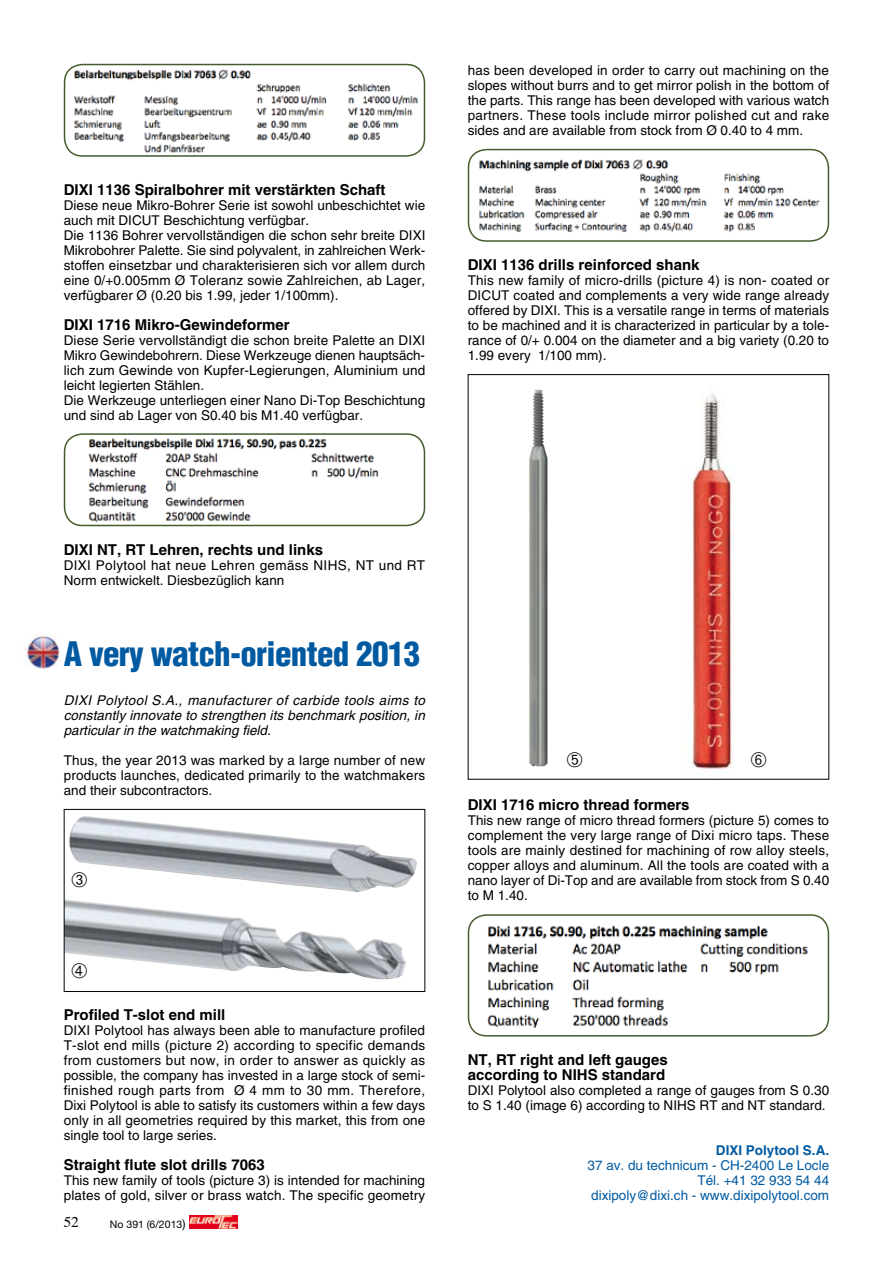
<style>
.page{position:relative;width:893px;height:1263px;background:#fff}
.page>*{position:absolute;margin:0;border:0;box-sizing:border-box;transform-origin:0 0}
.t1{font:900 condensed 33px "Helvetica";letter-spacing:-.02em;color:#005aa2}
.t2{font:700 15px/15px "Helvetica";color:#000}
.t3{font:13.5px/15px "Helvetica";color:#000}
.t4{font:italic 13.5px/15px "Helvetica";color:#000;text-align:justify}
.t5{font:13.5px/15px "Helvetica";color:#005aa2;text-align:right}
.t6{font:700 13.5px "Helvetica";color:#005aa2}
.t7{font:10.5px "Helvetica Neue";color:#000}
.s1{font-size:12px}
</style>
<div class="page">
<svg style="left:189px;top:1215px;width:49px;height:13px"></svg>
<img style="left:190px;top:1215px;width:47px;height:13px">
<img style="left:73px;top:66px;width:348px;height:88px">
<div style="left:64px;top:64px;width:361px;height:93px;border:2px solid #455b2d;border-radius:18px"></div>
<img style="left:88px;top:438px;width:291px;height:84px">
<div style="left:64px;top:433px;width:361px;height:93px;border:2px solid #455b2d;border-radius:18px"></div>
<img style="left:66px;top:899px;width:340px;height:81px">
<div style="left:64px;top:809px;width:361px;height:183px;border:1px solid #000"></div>
<img style="left:479px;top:159px;width:341px;height:74px">
<div style="left:468px;top:149px;width:361px;height:93px;border:2px solid #455b2d;border-radius:18px"></div>
<img style="left:69px;top:816px;width:348px;height:76px">
<img style="left:487px;top:925px;width:321px;height:103px">
<div style="left:468px;top:914px;width:361px;height:122px;border:2px solid #455b2d;border-radius:18px"></div>
<img style="left:529px;top:390px;width:19px;height:377px">
<img style="left:692px;top:393px;width:40px;height:376px">
<img style="left:23px;top:635px;width:37px;height:34px">
<svg style="left:72px;top:963px;width:15px;height:15px"></svg>
<svg style="left:72px;top:872px;width:15px;height:15px"></svg>
<p class="t2" style="left:64px;top:182px;width:323px">DIXI 1136 Spiralbohrer mit verstärkten Schaft</p>
<p class="t3" style="left:64px;top:198px;width:363px">Diese neue Mikro-Bohrer Serie ist sowohl unbeschichtet wie auch mit DICUT</p>
<p class="t3" style="left:64px;top:213px;width:363px;text-indent:100px">Beschichtung verfügbar.<br>Die 1136 Bohrer vervollständigen die schon sehr breite DIXI Mikrobohrer Palette. Sie sind polyvalent, in zahlreichen Werk&shy;stoffen einsetzbar und charakterisieren sich vor allem durch eine 0/+0.005mm Ø Toleranz sowie Zahlreichen, ab Lager, verfügbarer Ø (0.20 bis 1.99, jeder 1/100mm).</p>
<p class="t2" style="left:64px;top:317px;width:227px">DIXI 1716 Mikro-Gewindeformer</p>
<p class="t3" style="left:64px;top:333px;width:363px">Diese Serie vervollständigt die schon breite Palette an DIXI Mikro Gewindebohrern. Diese Werkzeuge dienen hauptsäch&shy;lich zum Gewinde von Kupfer-Legierungen, Aluminium und leicht legierten Stählen.<br>Die Werkzeuge unterliegen einer Nano Di-Top Beschichtung und sind ab Lager von S0.40 bis M1.40 verfügbar.</p>
<p class="t3" style="left:468px;top:63px;width:363px;text-align:justify">has been developed in order to carry out machining on the slopes without burrs and to get mirror polish in the bottom of the parts. This range has been developed with various watch partners. These tools include mirror polished cut and rake sides and are available from stock from Ø 0.40 to 4 mm.</p>
<p class="t2" style="left:468px;top:257px;width:233px">DIXI 1136 drills reinforced shank</p>
<p class="t3" style="left:468px;top:273px;width:363px">This new family of micro-drills (picture 4) is non- coated or<br>DICUT</p>
<p class="t3" style="left:468px;top:288px;width:363px;text-align:justify;text-indent:46px">coated and complements a very wide range already offered by DIXI . This is a versatile range in terms of materials to be machined and it is characterized in particular by a tole&shy;rance of 0/+ 0.004 on the diameter and a big variety (0.20 to 1.99 every 1/100 mm).</p>
<p class="t2" style="left:64px;top:542px;width:261px">DIXI NT, RT Lehren, rechts und links</p>
<p class="t3" style="left:64px;top:558px;width:259px">DIXI Polytool hat neue Lehren gemäss NIHS</p>
<p class="t3" style="left:347px;top:558px;width:70px">, NT und RT</p>
<p class="t3" style="left:64px;top:573px;width:222px">Norm entwickelt. Diesbezüglich kann</p>
<h1 class="t1" style="left:64px;top:633px;width:358px">A very watch-oriented 2013</h1>
<p class="t4" style="left:64px;top:693px;width:363px">DIXI Polytool S.A., manufacturer of carbide tools aims to constantly innovate to strengthen its benchmark position, in particular in the watchmaking field.</p>
<p class="t3" style="left:64px;top:753px;width:363px;text-align:justify">Thus, the year 2013 was marked by a large number of new products launches, dedicated primarily to the watchmakers and their subcontractors.</p>
<p class="t2" style="left:468px;top:797px;width:223px">DIXI 1716 micro thread formers</p>
<p class="t3" style="left:468px;top:813px;width:363px;text-align:justify">This new range of micro thread formers (picture 5) comes to complement the very large range of Dixi micro taps. These tools are mainly destined for machining of row alloy steels, copper alloys and aluminum. All the tools are coated with a nano layer of Di-Top and are available from stock from S 0.40 to M 1.40.</p>
<p class="t2" style="left:64px;top:1007px;width:163px">Profiled T-slot end mill</p>
<p class="t3" style="left:64px;top:1023px;width:363px;text-align:justify">DIXI Polytool has always been able to manufacture profiled T-slot end mills (picture 2) according to specific demands from customers but now, in order to answer as quickly as possible, the company has invested in a large stock of semi&shy;finished rough parts from Ø 4 mm to 30 mm. Therefore, Dixi Polytool is able to satisfy its customers within a few days only in all geometries required by this market, this from one single tool to large series.</p>
<p class="t2" style="left:64px;top:1157px;width:202px">Straight flute slot drills 7063</p>
<p class="t3" style="left:64px;top:1173px;width:363px">This new family of tools (picture 3) is intended for machining plates of gold, silver or brass watch. The specific geometry</p>
<p class="t7" style="left:110px;top:1218px;width:77px">No 391 (6/2013<span class="s1">)</span></p>
<p class="t2" style="left:468px;top:1052px;width:202px">NT, RT right and left gauges according to NIHS standard</p>
<p class="t3" style="left:468px;top:1083px;width:363px">DIXI Polytool also completed a range of gauges from S 0.30 to S 1.40 (image 6) according to NIHS RT and NT standard.</p>
<p class="t6" style="left:716px;top:1142px;width:115px">DIXI Polytool S.A.</p>
<p class="t5" style="left:588px;top:1158px;width:243px">37 av. du technicum - CH -2400 Le Locle<br>Tél. +41 32 933 54 44<br>dixipoly@dixi.ch - www.dixipolytool.com</p>
</div>
